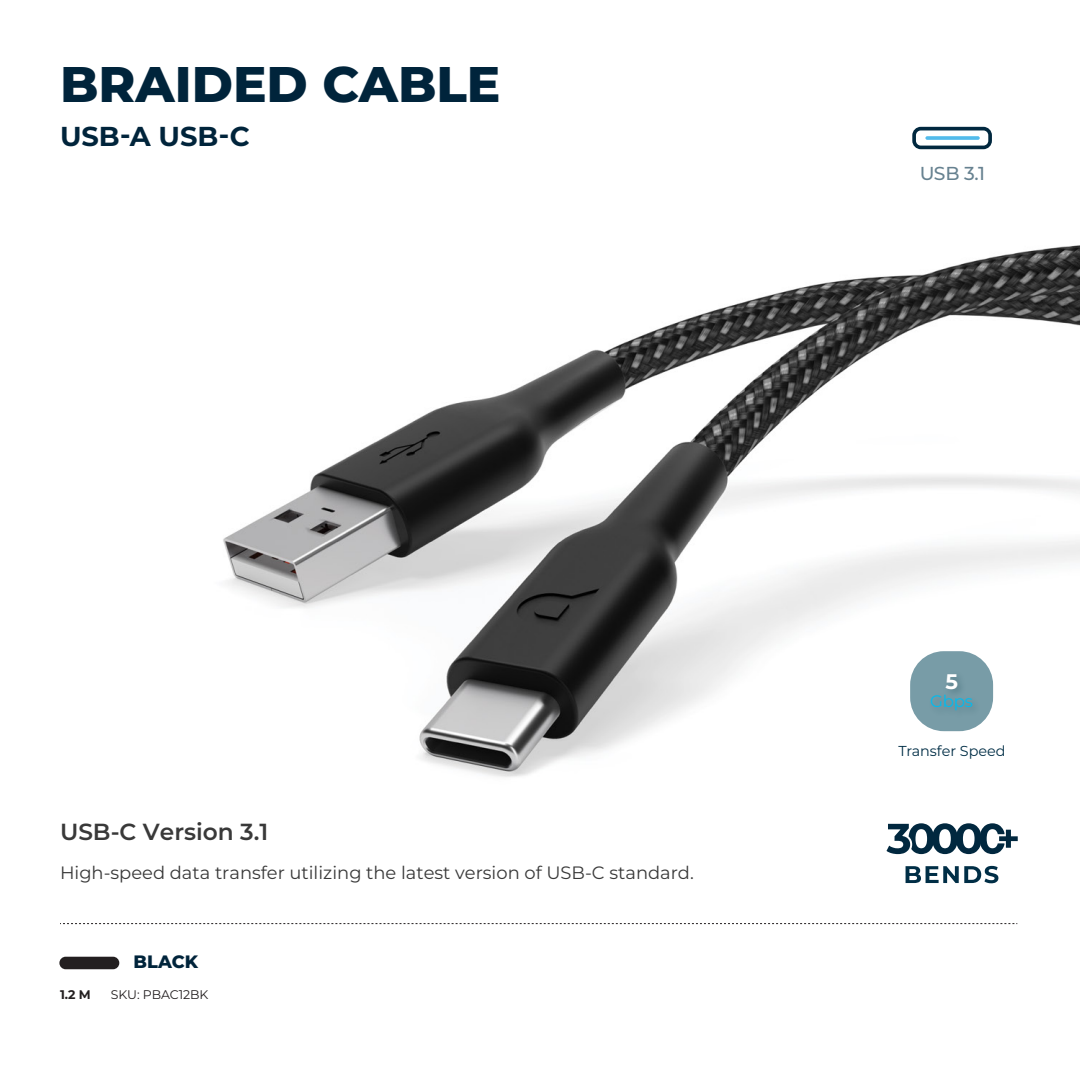
<style>
.page{position:relative;width:1080px;height:1080px;background:#fff}
.page>*{position:absolute;margin:0;border:0;box-sizing:border-box;transform-origin:0 0}
.t1{font:800 50px "Montserrat";color:#00243b}
.t2{font:700 27.3px "Montserrat";color:#00243b}
.t3{font:600 23.3px "Montserrat";color:#393939}
.t4{font:700 21.1px "Montserrat";color:#fff}
.t5{font:500 18.7px "Montserrat";color:#002e46}
.t6{font:17.9px "Montserrat";color:#393939}
.t7{font:800 17.9px "Montserrat";color:#00243b}
.t8{font:16.6px "Montserrat";color:#00bcf0}
.t9{font:14.4px "Montserrat";color:#002e46}
.t10{font:12.5px "Montserrat";letter-spacing:-.005em;color:#231f20}
.t11{font:700 12.5px "Montserrat";color:#231f20}
</style>
<div class="page">
<img style="left:59px;top:126px;width:1021px;height:844px">
<svg style="left:887px;top:823px;width:131px;height:31px"></svg>
<svg style="left:906px;top:866px;width:92px;height:17px"></svg>
<div style="left:59px;top:957px;width:60px;height:12px;background:#231f20;border-radius:6px"></div>
<svg style="left:60px;top:923px;width:957px;height:1px"></svg>
<svg style="left:912px;top:127px;width:80px;height:22px"></svg>
<svg style="left:925px;top:136px;width:55px;height:4px"></svg>
<div style="left:910px;top:651px;width:83px;height:80px;background:#789ca7;border-radius:34px"></div>
<img style="left:949px;top:676px;width:35px;height:47px">
<h1 class="t1" style="left:60px;top:48px;width:442px">BRAIDED CABLE</h1>
<h2 class="t2" style="left:60px;top:117px;width:191px">USB-A USB-C</h2>
<h3 class="t3" style="left:60px;top:816px;width:210px">USB-C Version 3.1</h3>
<p class="t6" style="left:60px;top:860px;width:635px">High-speed data transfer utilizing the latest version of USB-C standard.</p>
<p class="t7" style="left:134px;top:949px;width:66px">BLACK</p>
<p class="t11" style="left:60px;top:986px;width:32px">1.2 M</p>
<p class="t10" style="left:111px;top:986px;width:99px">SKU: PBAC12BK</p>
<p class="t5" style="left:919px;top:161px;width:67px">USB 3.1</p>
<p class="t4" style="left:945px;top:668px;width:14px">5</p>
<p class="t8" style="left:930px;top:690px;width:44px">Gbps</p>
<p class="t9" style="left:899px;top:741px;width:109px">Transfer Speed</p>
</div>
